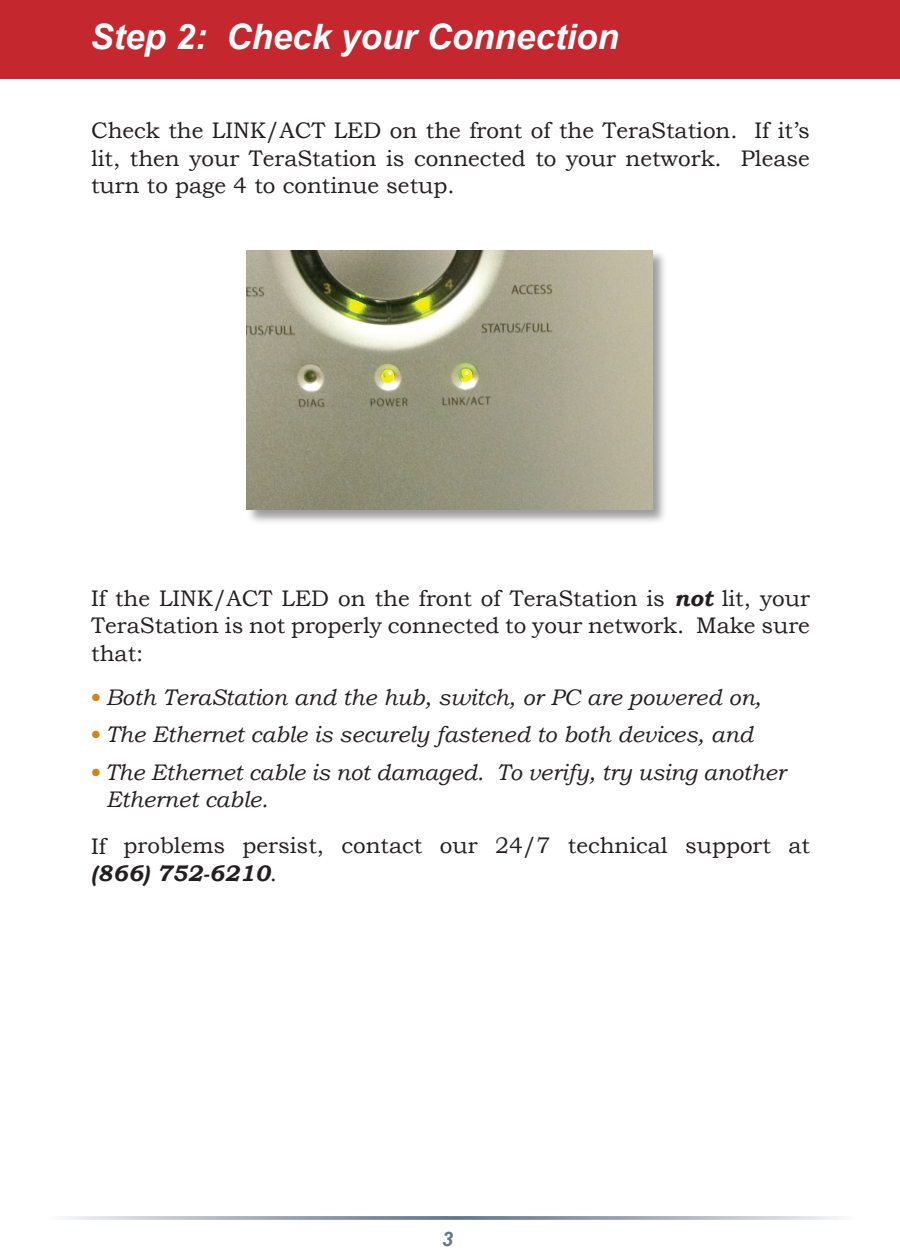
<style>
.page{position:relative;width:900px;height:1260px;background:#fff}
.page>*{position:absolute;margin:0;border:0;box-sizing:border-box;transform-origin:0 0}
.t1{font:italic 700 35px "Arial";color:#fff}
.t2{font:22.5px/27.5px "Bookman Old Style";color:#231f20;text-align:justify}
.t3{font:italic 22.5px/27.5px "Bookman Old Style";color:#231f20}
.s1{font-weight:700;font-style:italic}
.s2{font-weight:700;color:#d48316}
</style>
<div class="page">
<div style="left:43px;top:1216px;width:810px;height:4px;border:2px solid #fff"></div>
<div style="left:0;top:0;width:900px;height:78px;background:#c4272d"></div>
<div style="left:244px;top:248px;width:425px;height:279px;background:#231f20;opacity:.45"></div>
<img style="left:247px;top:250px;width:405px;height:260px">
<h1 class="t1" style="left:90px;top:14px;width:530px">Step 2: Check your Connection</h1>
<p class="t2" style="left:91px;top:117px;width:720px">Check the LINK/ACT LED on the front of the TeraStation. If it’s lit, then your TeraStation is connected to your network. Please turn to page 4 to continue setup.</p>
<p class="t2" style="left:91px;top:585px;width:720px">If the LINK/ACT LED on the front of TeraStation is <span class="s1">not</span> lit, your TeraStation is not properly connected to your network. Make sure that:</p>
<p class="t3" style="left:90px;top:683px;width:673px"><span class="s2">•</span> Both TeraStation and the hub, switch, or PC are powered on,</p>
<p class="t3" style="left:90px;top:720px;width:665px"><span class="s2">•</span> The Ethernet cable is securely fastened to both devices, and</p>
<p class="t3" style="left:106px;top:758px;width:681px;text-indent:-16px"><span class="s2">•</span> The Ethernet cable is not damaged. To verify, try using another<br>Ethernet cable.</p>
<p class="t2" style="left:91px;top:832px;width:720px">If problems persist, contact our 24/7 technical support at <span class="s1">(866) 752-6210</span>.</p>
</div>
